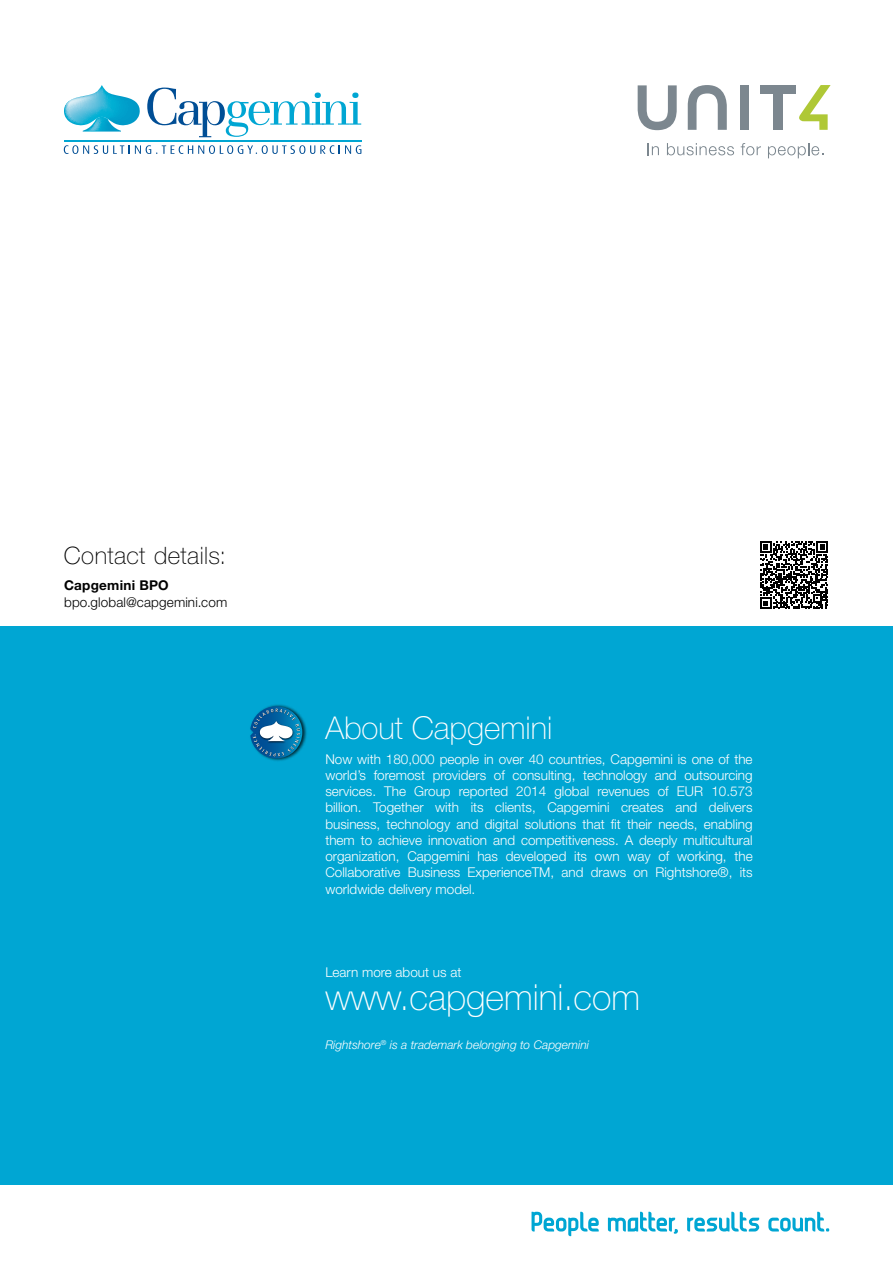
<style>
.page{position:relative;width:893px;height:1263px;background:#fff}
.page>*{position:absolute;margin:0;border:0;box-sizing:border-box;transform-origin:0 0}
.t1{font:100 36px "Helvetica Neue LT Pro";color:#fff}
.t2{font:100 31.5px "Helvetica Neue LT Pro";color:#fff}
.t3{font:100 24px "Helvetica Neue LT Pro";letter-spacing:.02em;color:#000}
.t4{font:300 13.5px/16.2px "Helvetica Neue LT Pro";color:#fff;text-align:justify}
.t5{font:300 13.5px "Helvetica Neue LT Pro";letter-spacing:.01em;color:#000}
.t6{font:700 13.5px "Helvetica Neue LT Pro";letter-spacing:.02em;color:#000}
.t7{font:italic 300 12px "Helvetica Neue LT Pro";color:#fff}
</style>
<div class="page">
<div style="left:0;top:627px;width:893px;height:558px;background:#00a6d3"></div>
<img style="left:267px;top:704px;width:40px;height:57px">
<svg style="left:250px;top:706px;width:52px;height:52px"></svg>
<svg style="left:760px;top:541px;width:68px;height:68px"></svg>
<svg style="left:531px;top:1212px;width:68px;height:24px"></svg>
<svg style="left:608px;top:1212px;width:70px;height:22px"></svg>
<svg style="left:768px;top:1212px;width:61px;height:19px"></svg>
<svg style="left:687px;top:1212px;width:72px;height:19px"></svg>
<svg style="left:64px;top:85px;width:76px;height:47px"></svg>
<svg style="left:147px;top:88px;width:214px;height:49px"></svg>
<svg style="left:64px;top:145px;width:297px;height:9px"></svg>
<hr style="left:64px;top:141px;width:297px;height:1px;background:#00a6d3">
<svg style="left:638px;top:85px;width:39px;height:45px"></svg>
<svg style="left:688px;top:85px;width:39px;height:45px"></svg>
<div style="left:740px;top:85px;width:9px;height:45px;background:#7c878f"></div>
<div style="left:760px;top:85px;width:36px;height:8px;background:#7c878f"></div>
<div style="left:774px;top:92px;width:9px;height:38px;background:#7c878f"></div>
<svg style="left:799px;top:85px;width:32px;height:45px"></svg>
<svg style="left:648px;top:143px;width:11px;height:12px"></svg>
<svg style="left:667px;top:143px;width:67px;height:12px"></svg>
<svg style="left:741px;top:143px;width:20px;height:12px"></svg>
<svg style="left:768px;top:143px;width:55px;height:15px"></svg>
<h3 class="t3" style="left:64px;top:541px;width:164px">Contact details:</h3>
<p class="t6" style="left:64px;top:577px;width:106px">Capgemini BPO</p>
<p class="t5" style="left:64px;top:594px;width:165px">bpo.global@capgemini.com</p>
<h2 class="t2" style="left:325px;top:710px;width:229px">About Capgemini</h2>
<p class="t4" style="left:325px;top:751px;width:429px">Now with 180,000 people in over 40 countries, Capgemini is one of the world’s foremost providers of consulting, technology and outsourcing services. The Group reported 2014 global revenues of EUR 10.573 billion. Together with its clients, Capgemini creates and delivers business, technology and digital solutions that fit their needs, enabling them to achieve innovation and competitiveness. A deeply multicultural organization, Capgemini has developed its own way of working, the Collaborative Business ExperienceTM, and draws on Rightshore®, its worldwide delivery model.</p>
<p class="t4" style="left:325px;top:963px;width:138px">Learn more about us at</p>
<h1 class="t1" style="left:325px;top:976px;width:316px">www.capgemini.com</h1>
<p class="t7" style="left:325px;top:1037px;width:265px">Rightshore<sup>®</sup> is a trademark belonging to Capgemini</p>
</div>
